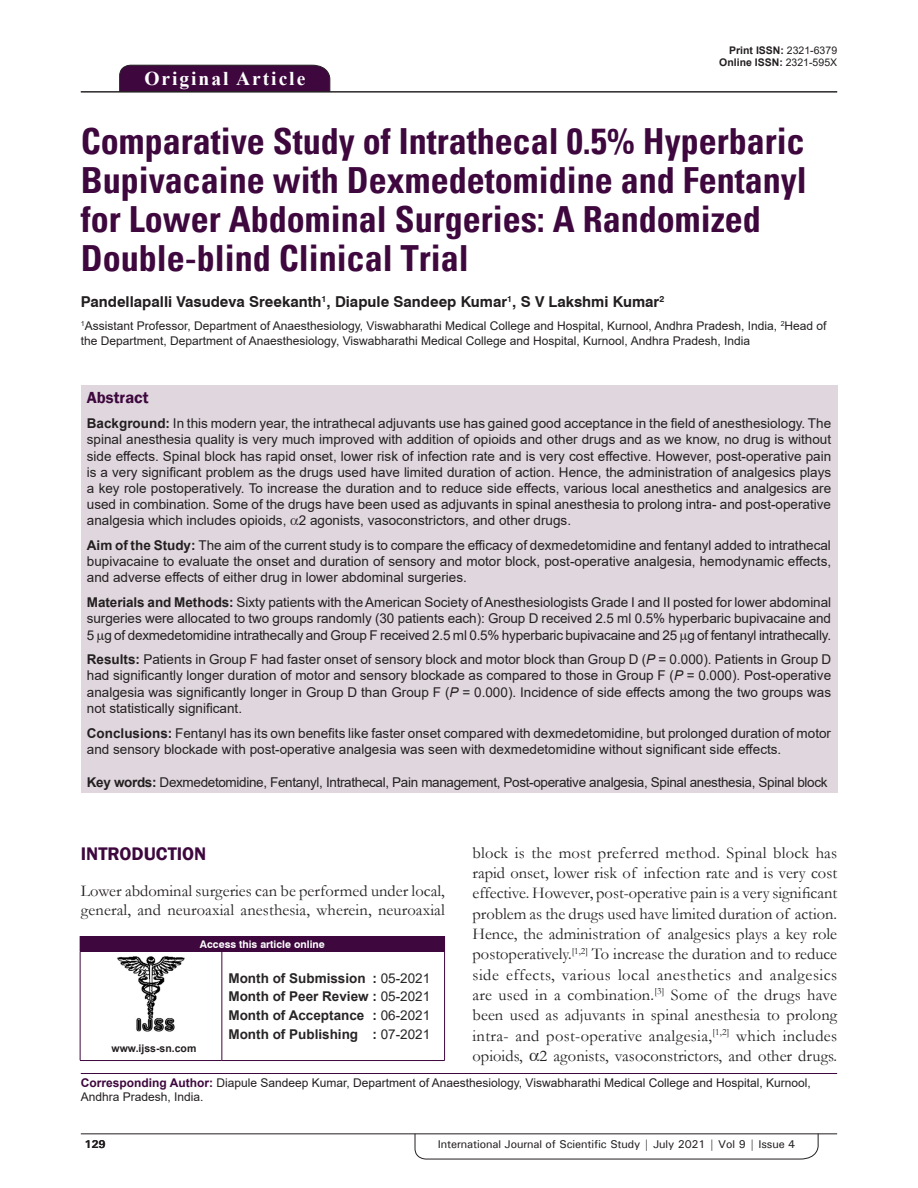
<style>
.page{position:relative;width:918px;height:1188px;background:#fff}
.page>*{position:absolute;margin:0;border:0;box-sizing:border-box;transform-origin:0 0}
.AT{font:700 condensed 36px/39px "Univers";color:#3e083e}
.AH{font:700 19.5px "Times New Roman";letter-spacing:.1em;color:#fff}
.t1{font:600 18.75px "Franklin Gothic";color:#3e083e}
.TX{font:16.5px/20.2px "Garamond";color:#231f20;text-align:justify}
.ABSH{font:600 16.5px "Franklin Gothic";color:#3e083e}
.AU{font:700 15px "Swiss 721 BT";color:#231f20}
.ABS{font:13.5px/16.2px "Arial";color:#231f20;text-align:justify}
.KWD{font:13.5px "Arial";letter-spacing:-.025em;color:#231f20}
.HIS{font:700 13.5px/18.8px "Arial";color:#282526;text-align:justify}
.AFF{font:12px/14.4px "Arial";color:#231f20}
.ADD{font:12px/14.4px "Arial";color:#231f20}
.t2{font:500 11.25px "Univers";letter-spacing:-.01em;color:#231f20}
.t3{font:700 11.25px "Univers";color:#231f20}
.DOI{font:700 10.5px "Arial";color:#231f20}
.AAO{font:700 10.5px "Swiss 721 BT";color:#fff}
.Web{font:700 10.5px "Arial";color:#231f20}
.s1{font-weight:400}
.s2{font-weight:700}
.s3{font-style:italic}
.s4{font-weight:700;color:#3e083e}
</style>
<div class="page">
<svg style="left:415px;top:1133px;width:404px;height:26px"></svg>
<hr style="left:81px;top:1134px;width:756px;height:1px;background:#231f20">
<div style="left:119px;top:65px;width:211px;height:26px;background:#3e083e"></div>
<hr style="left:81px;top:91px;width:756px;height:1px;background:#231f20">
<div style="left:81px;top:386px;width:756px;height:407px;background:#e0d7de"></div>
<div style="left:80px;top:936px;width:365px;height:15px;background:#3e083e"></div>
<hr style="left:80px;top:951px;width:142px;height:1px;background:#3e083e">
<hr style="left:80px;top:951px;width:1px;height:109px;background:#3e083e">
<hr style="left:222px;top:951px;width:223px;height:1px;background:#3e083e">
<hr style="left:222px;top:951px;width:1px;height:109px;background:#3e083e">
<hr style="left:444px;top:951px;width:1px;height:109px;background:#3e083e">
<hr style="left:222px;top:1060px;width:223px;height:1px;background:#3e083e">
<hr style="left:80px;top:1060px;width:142px;height:1px;background:#3e083e">
<img style="left:117px;top:956px;width:68px;height:76px">
<hr style="left:81px;top:1073px;width:756px;height:1px;background:#3e083e">
<p class="AH" style="left:144px;top:64px;width:162px">Original Article</p>
<p class="DOI" style="left:729px;top:42px;width:109px">Print ISSN: <span class="s1">2321-6379</span></p>
<p class="DOI" style="left:719px;top:55px;width:119px">Online ISSN: <span class="s1">2321-595X</span></p>
<p class="AT" style="left:81px;top:122px;width:727px">Comparative Study of Intrathecal 0.5% Hyperbaric Bupivacaine with Dexmedetomidine and Fentanyl for Lower Abdominal Surgeries: A Randomized Double-blind Clinical Trial</p>
<p class="AU" style="left:81px;top:293px;width:585px">Pandellapalli Vasudeva Sreekanth<sup>1</sup>, Diapule Sandeep Kumar<sup>1</sup>, S V Lakshmi Kumar<sup>2</sup></p>
<p class="AFF" style="left:81px;top:319px;width:747px"><sup>1</sup>Assistant Professor, Department of Anaesthesiology, Viswabharathi Medical College and Hospital, Kurnool, Andhra Pradesh, India, <sup>2</sup>Head of the Department, Department of Anaesthesiology, Viswabharathi Medical College and Hospital, Kurnool, Andhra Pradesh, India</p>
<p class="ABSH" style="left:87px;top:388px;width:63px">Abstract</p>
<p class="ABS" style="left:87px;top:415px;width:746px"><span class="s2">Background:</span> In this modern year, the intrathecal adjuvants use has gained good acceptance in the field of anesthesiology. The spinal anesthesia quality is very much improved with addition of opioids and other drugs and as we know, no drug is without side effects. Spinal block has rapid onset, lower risk of infection rate and is very cost effective. However, post-operative pain is a very significant problem as the drugs used have limited duration of action. Hence, the administration of analgesics plays a key role postoperatively. To increase the duration and to reduce side effects, various local anesthetics and analgesics are used in combination. Some of the drugs have been used as adjuvants in spinal anesthesia to prolong intra- and post-operative analgesia which includes opioids, 2 agonists, vasoconstrictors, and other drugs.</p>
<p class="ABS" style="left:87px;top:537px;width:746px"><span class="s2">Aim of the Study:</span> The aim of the current study is to compare the efficacy of dexmedetomidine and fentanyl added to intrathecal bupivacaine to evaluate the onset and duration of sensory and motor block, post-operative analgesia, hemodynamic effects, and adverse effects of either drug in lower abdominal surgeries.</p>
<p class="ABS" style="left:87px;top:594px;width:746px"><span class="s2">Materials and Methods:</span> Sixty patients with the American Society of Anesthesiologists Grade I and II posted for lower abdominal surgeries were allocated to two groups randomly (30 patients each): Group D received 2.5 ml 0.5% hyperbaric bupivacaine and 5 g of dexmedetomidine intrathecally and Group F received 2.5 ml 0.5% hyperbaric bupivacaine and 25 g of fentanyl intrathecally.</p>
<p class="ABS" style="left:87px;top:651px;width:746px"><span class="s2">Results:</span> Patients in Group F had faster onset of sensory block and motor block than Group D (<span class="s3">P</span> = 0.000). Patients in Group D had significantly longer duration of motor and sensory blockade as compared to those in Group F (<span class="s3">P</span> = 0.000). Post-operative analgesia was significantly longer in Group D than Group F (<span class="s3">P</span> = 0.000). Incidence of side effects among the two groups was not statistically significant.</p>
<p class="ABS" style="left:87px;top:725px;width:746px"><span class="s2">Conclusions:</span> Fentanyl has its own benefits like faster onset compared with dexmedetomidine, but prolonged duration of motor and sensory blockade with post-operative analgesia was seen with dexmedetomidine without significant side effects.</p>
<p class="KWD" style="left:87px;top:773px;width:742px"><span class="s2">Key words:</span> Dexmedetomidine, Fentanyl, Intrathecal, Pain management, Post-operative analgesia, Spinal anesthesia, Spinal block</p>
<p class="TX" style="left:473px;top:842px;width:366px">block is the most preferred method. Spinal block has rapid onset, lower risk of infection rate and is very cost effective. However, post-operative pain is a very significant problem as the drugs used have limited duration of action.<br>Hence, the administration of analgesics plays a key role postoperatively.<sup>[1,2]</sup> To increase the duration and to reduce side effects, various local anesthetics and analgesics are used in a combination.<sup>[3]</sup> Some of the drugs have been used as adjuvants in spinal anesthesia to prolong intra- and post-operative analgesia,<sup>[1,2]</sup> which includes opioids, 2 agonists, vasoconstrictors, and other drugs.</p>
<h1 class="t1" style="left:81px;top:842px;width:127px">INTRODUCTION</h1>
<p class="TX" style="left:81px;top:881px;width:365px;line-height:18.8px">Lower abdominal surgeries can be performed under local, general, and neuroaxial anesthesia, wherein, neuroaxial</p>
<p class="AAO" style="left:200px;top:937px;width:126px">Access this article online</p>
<p class="HIS" style="left:228px;top:969px;width:203px">Month of Submission : <span class="s1">05-2021<br></span>Month of Peer Review : <span class="s1">05-2021<br></span>Month of Acceptance : <span class="s1">06-2021<br></span>Month of Publishing : <span class="s1">07-2021</span></p>
<p class="ADD" style="left:81px;top:1075px;width:732px"><span class="s4">Corresponding Author:</span> Diapule Sandeep Kumar, Department of Anaesthesiology, Viswabharathi Medical College and Hospital, Kurnool,<br>Andhra Pradesh, India.</p>
<p class="Web" style="left:112px;top:1041px;width:86px">www.ijss-sn.com</p>
<p class="t3" style="left:84px;top:1137px;width:23px">129</p>
<p class="t2" style="left:438px;top:1137px;width:359px">International Journal of Scientific Study | July 2021 | Vol 9 | Issue 4</p>
</div>
